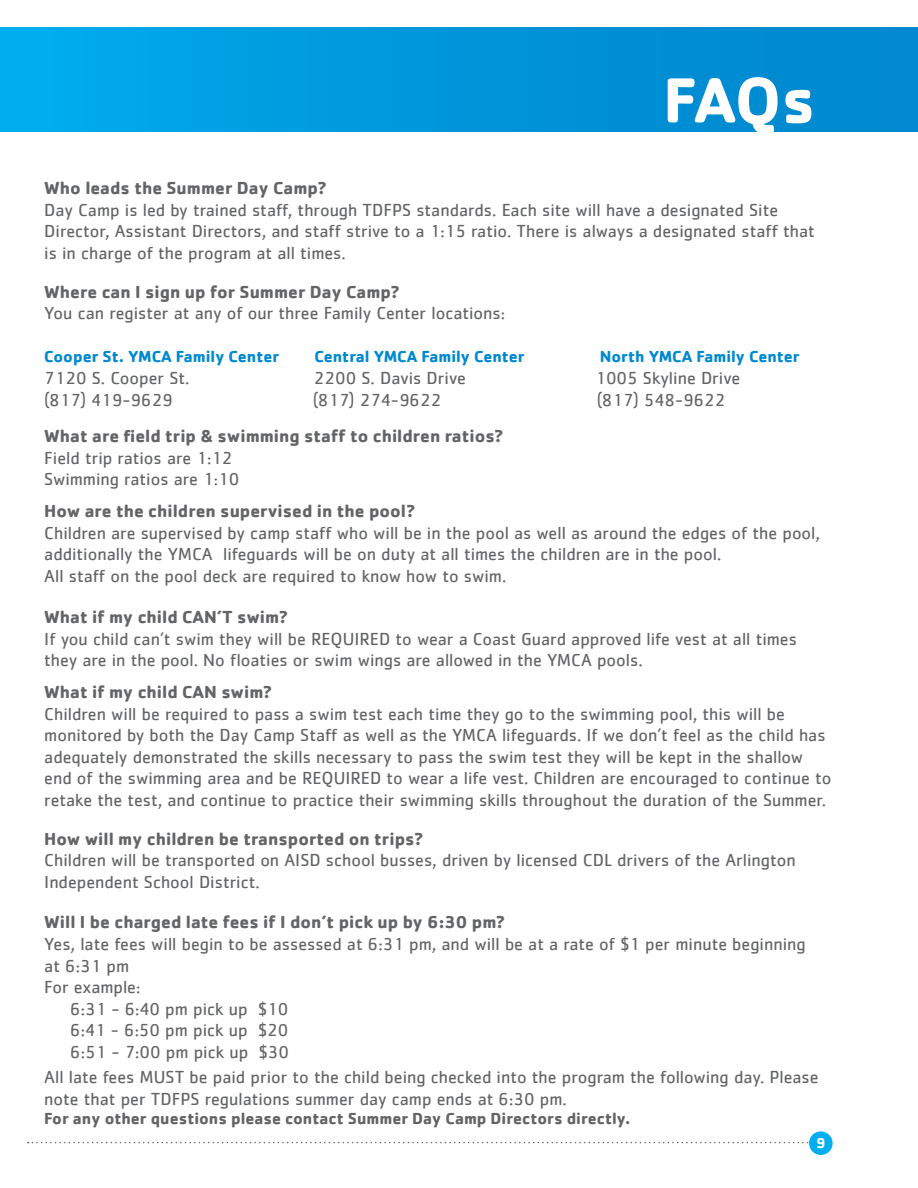
<style>
.page{position:relative;width:918px;height:1188px;background:#fff}
.page>*{position:absolute;margin:0;border:0;box-sizing:border-box;transform-origin:0 0}
.t1{font:700 66px "Cachet";color:#fff}
.t2{font:18px/21.6px "Cachet";color:#636466}
.t3{font:700 18px "Cachet";color:#636466}
.t4{font:700 16.5px "Cachet";color:#0089cf}
.t5{font:700 16.5px "Cachet";color:#636466}
.t6{font:700 15px "Cachet";color:#fff}
</style>
<div class="page">
<svg style="left:28px;top:1142px;width:781px;height:1px"></svg>
<div style="left:809px;top:1131px;width:24px;height:24px;background:#00aeef;border-radius:50%"></div>
<div style="left:0;top:27px;width:918px;height:105px;background:linear-gradient(to right,#00abed,#0084cb)"></div>
<h1 class="t1" style="left:663px;top:58px;width:154px">FAQs</h1>
<p class="t3" style="left:44px;top:176px;width:284px">Who leads the Summer Day Camp?</p>
<p class="t2" style="left:44px;top:198px;width:772px">Day Camp is led by trained staff, through TDFPS standards. Each site will have a designated Site<br>Director, Assistant Directors, and staff strive to a 1:15 ratio. There is always a designated staff that is in charge of the program at all times.</p>
<p class="t3" style="left:44px;top:280px;width:357px">Where can I sign up for Summer Day Camp?</p>
<p class="t2" style="left:44px;top:302px;width:462px">You can register at any of our three Family Center locations:</p>
<p class="t4" style="left:44px;top:346px;width:237px">Cooper St. YMCA Family Center</p>
<p class="t4" style="left:315px;top:346px;width:212px">Central YMCA Family Center</p>
<p class="t4" style="left:600px;top:346px;width:202px">North YMCA Family Center</p>
<p class="t2" style="left:44px;top:367px;width:147px">7120 S. Cooper St.</p>
<p class="t2" style="left:314px;top:367px;width:153px">2200 S. Davis Drive</p>
<p class="t2" style="left:595px;top:367px;width:146px">1005 Skyline Drive</p>
<p class="t2" style="left:44px;top:388px;width:130px">(817) 419-9629</p>
<p class="t2" style="left:313px;top:388px;width:130px">(817) 274-9622</p>
<p class="t2" style="left:597px;top:388px;width:130px">(817) 548-9622</p>
<p class="t3" style="left:44px;top:424px;width:461px">What are field trip &amp; swimming staff to children ratios?</p>
<p class="t2" style="left:44px;top:447px;width:196px">Field trip ratios are 1:12<br>Swimming ratios are 1:10</p>
<p class="t3" style="left:44px;top:499px;width:373px">How are the children supervised in the pool?</p>
<p class="t2" style="left:44px;top:521px;width:777px">Children are supervised by camp staff who will be in the pool as well as around the edges of the pool, additionally the YMCA lifeguards will be on duty at all times the children are in the pool.<br>All staff on the pool deck are required to know how to swim.</p>
<p class="t3" style="left:44px;top:605px;width:245px">What if my child CAN’T swim?</p>
<p class="t2" style="left:44px;top:627px;width:754px">If you child can’t swim they will be REQUIRED to wear a Coast Guard approved life vest at all times they are in the pool. No floaties or swim wings are allowed in the YMCA pools.</p>
<p class="t3" style="left:44px;top:680px;width:229px">What if my child CAN swim?</p>
<p class="t2" style="left:44px;top:703px;width:789px">Children will be required to pass a swim test each time they go to the swimming pool, this will be monitored by both the Day Camp Staff as well as the YMCA lifeguards. If we don’t feel as the child has adequately demonstrated the skills necessary to pass the swim test they will be kept in the shallow end of the swimming area and be REQUIRED to wear a life vest. Children are encouraged to continue to retake the test, and continue to practice their swimming skills throughout the duration of the Summer.</p>
<p class="t3" style="left:44px;top:827px;width:381px">How will my children be transported on trips?</p>
<p class="t2" style="left:44px;top:849px;width:753px">Children will be transported on AISD school busses, driven by licensed CDL drivers of the Arlington<br>Independent School District.</p>
<p class="t3" style="left:44px;top:911px;width:462px">Will I be charged late fees if I don’t pick up by 6:30 pm?</p>
<p class="t2" style="left:44px;top:933px;width:763px">Yes, late fees will begin to be assessed at 6:31 pm, and will be at a rate of $1 per minute beginning</p>
<p class="t2" style="left:44px;top:954px;width:86px">at 6:31 pm</p>
<p class="t2" style="left:44px;top:976px;width:98px">For example:</p>
<p class="t2" style="left:70px;top:998px;width:220px">6:31 - 6:40 pm pick up $10</p>
<p class="t2" style="left:70px;top:1019px;width:220px">6:41 - 6:50 pm pick up $20</p>
<p class="t2" style="left:70px;top:1041px;width:220px">6:51 - 7:00 pm pick up $30</p>
<p class="t2" style="left:44px;top:1066px;width:776px">All late fees MUST be paid prior to the child being checked into the program the following day. Please note that per TDFPS regulations summer day camp ends at 6:30 pm.</p>
<p class="t5" style="left:44px;top:1108px;width:587px">For any other questions please contact Summer Day Camp Directors directly.</p>
<p class="t6" style="left:816px;top:1133px;width:11px">9</p>
</div>
